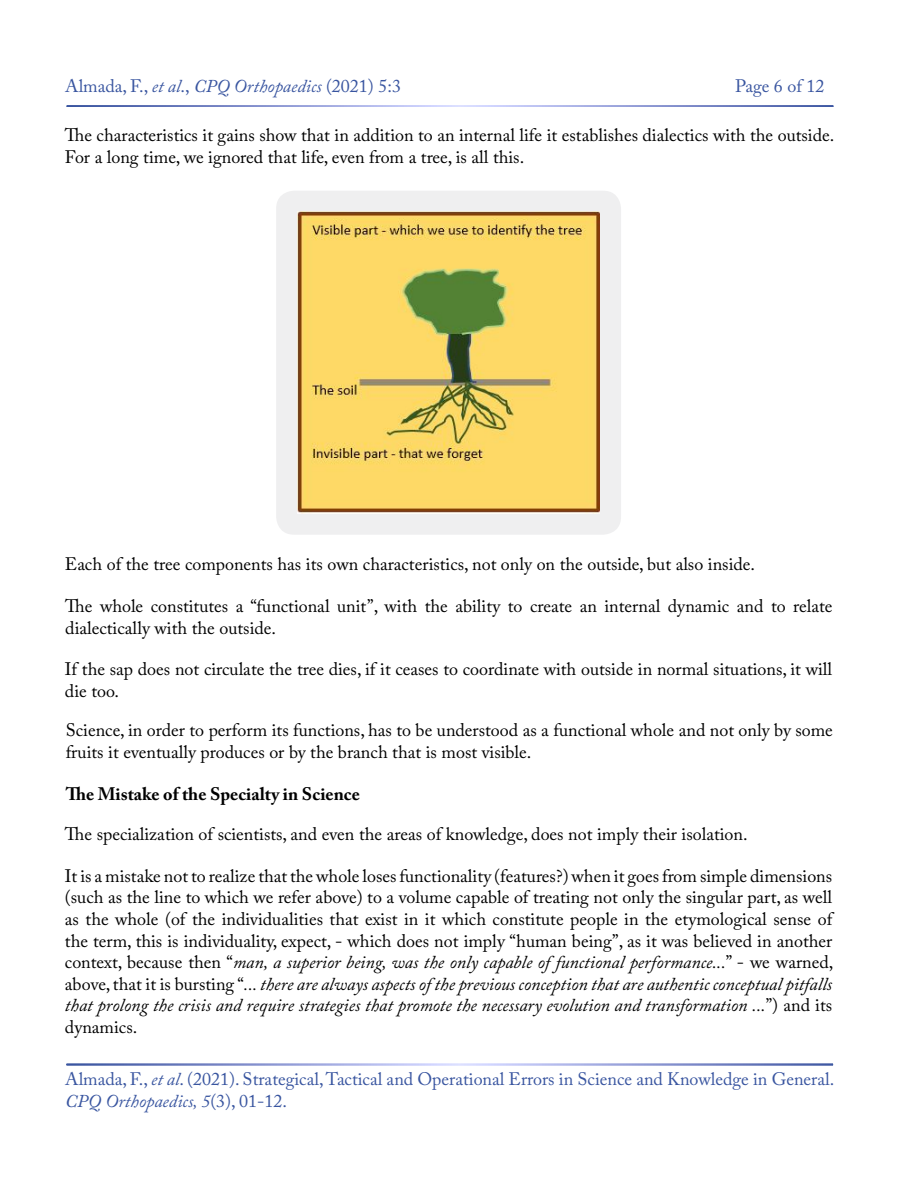
<style>
.page{position:relative;width:900px;height:1200px;background:#fff}
.page>*{position:absolute;margin:0;border:0;box-sizing:border-box;transform-origin:0 0}
.t1{font:18px/21.6px "Adobe Caslon Pro";color:#000}
.t2{font:18px/21.6px "Adobe Caslon Pro";color:#3955a0}
.t3{font:700 18px "Adobe Caslon Pro";color:#000}
.s1{font-style:italic}
</style>
<div class="page">
<div style="left:276px;top:191px;width:345px;height:344px;background:#efeff0;border-radius:18px"></div>
<img style="left:297px;top:212px;width:303px;height:301px">
<p class="t2" style="left:65px;top:75px;width:337px">Almada, F., <span class="s1">et al</span>., <span class="s1">CPQ Orthopaedics</span> (2021) 5:3</p>
<p class="t2" style="left:735px;top:75px;width:91px">Page 6 of 12</p>
<p class="t1" style="left:65px;top:124px;width:771px">The characteristics it gains show that in addition to an internal life it establishes dialectics with the outside.<br>For a long time, we ignored that life, even from a tree, is all this.</p>
<p class="t1" style="left:65px;top:553px;width:692px">Each of the tree components has its own characteristics, not only on the outside, but also inside.</p>
<p class="t1" style="left:65px;top:595px;width:769px">The whole constitutes a “functional unit”, with the ability to create an internal dynamic and to relate dialectically with the outside.</p>
<p class="t1" style="left:65px;top:658px;width:769px">If the sap does not circulate the tree dies, if it ceases to coordinate with outside in normal situations, it will die too.</p>
<p class="t1" style="left:66px;top:719px;width:769px">Science, in order to perform its functions, has to be understood as a functional whole and not only by some fruits it eventually produces or by the branch that is most visible.</p>
<p class="t3" style="left:66px;top:783px;width:296px">The Mistake of the Specialty in Science</p>
<p class="t1" style="left:65px;top:823px;width:684px">The specialization of scientists, and even the areas of knowledge, does not imply their isolation.</p>
<p class="t1" style="left:65px;top:865px;width:770px;text-align:justify">It is a mistake not to realize that the whole loses functionality (features?) when it goes from simple dimensions (such as the line to which we refer above) to a volume capable of treating not only the singular part, as well as the whole (of the individualities that exist in it which constitute people in the etymological sense of the term, this is individuality, expect, - which does not imply “human being”, as it was believed in another context, because then “<span class="s1">man, a superior being, was the only capable of functional performance...</span>” - we warned, above, that it is bursting “<span class="s1">... there are always aspects of the previous conception that are authentic conceptual pitfalls that prolong the crisis and require strategies that promote the necessary evolution and transformation ...</span>”) and its dynamics.</p>
<p class="t2" style="left:65px;top:1068px;width:771px">Almada, F., <span class="s1">et al</span>. (2021). Strategical, Tactical and Operational Errors in Science and Knowledge in General.<br><span class="s1">CPQ Orthopaedics, 5</span>(3), 01-12.</p>
</div>
